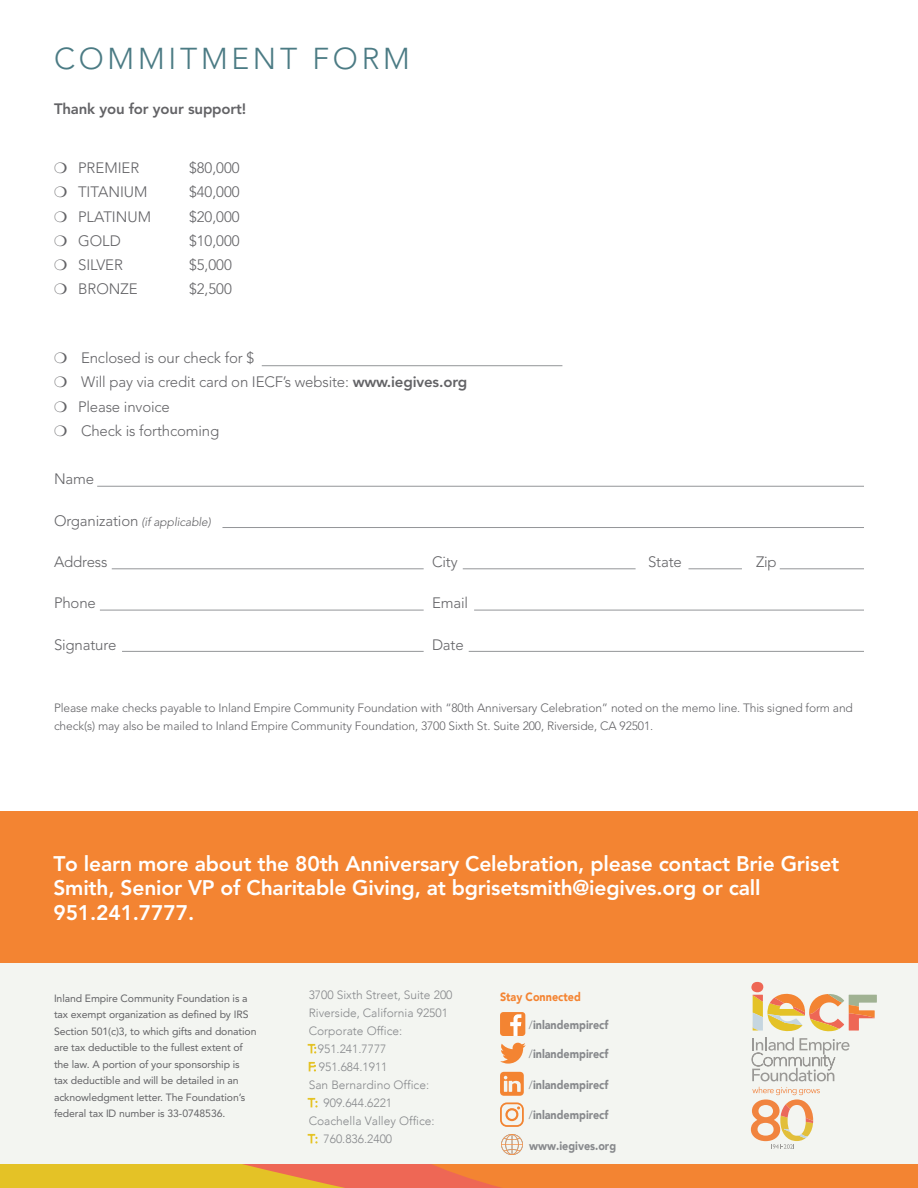
<style>
.page{position:relative;width:918px;height:1188px;background:#fff}
.page>*{position:absolute;margin:0;border:0;box-sizing:border-box;transform-origin:0 0}
.t1{font:300 30px "Avenir LT Std";letter-spacing:.125em;color:#4b7b84}
.t2{font:800 21px/24.6px "Avenir LT Std";letter-spacing:-.01em;color:#fff}
.t3{font:300 15px/24.3px "Avenir LT Std";letter-spacing:-.01em;color:#636366}
.t4{font:800 15px "Avenir LT Std";letter-spacing:-.01em;color:#636366}
.t5{font:300 12px/18px "Avenir LT Std";letter-spacing:-.01em;color:#636366}
.t6{font:300 12px/18px "Avenir";color:#87898c}
.t7{font:900 12px "Avenir";color:#87898c;scale:.9 1}
.t8{font:italic 300 12px "Avenir LT Std";letter-spacing:-.01em;color:#636366}
.t9{font:900 12px "Avenir";color:#888a8d;scale:.9 1}
.t10{font:900 12px "Avenir";color:#f38432;scale:.9 1}
.t11{font:10.5px/16.5px "Avenir LT Std";letter-spacing:-.01em;color:#636366}
.s1{font-weight:800}
.s2{font-style:normal;font-size:15px}
.s3{color:#e4c226}
.s4{color:#e5c325}
.s5{font-weight:400}
</style>
<div class="page">
<div style="left:0;top:962px;width:918px;height:214px;background:#f3f5f1"></div>
<svg style="left:751px;top:982px;width:126px;height:99px"></svg>
<svg style="left:751px;top:1087px;width:69px;height:62px"></svg>
<div style="left:0;top:811px;width:918px;height:151px;background:#f38432"></div>
<svg style="left:0;top:1164px;width:918px;height:24px;background:#ed9234"></svg>
<hr style="left:262px;top:365px;width:300px;height:1px;background:#939598">
<hr style="left:97px;top:486px;width:767px;height:1px;background:#939598">
<hr style="left:222px;top:527px;width:642px;height:1px;background:#939598">
<hr style="left:780px;top:568px;width:84px;height:1px;background:#939598">
<hr style="left:688px;top:568px;width:54px;height:1px;background:#939598">
<hr style="left:463px;top:568px;width:173px;height:1px;background:#939598">
<hr style="left:112px;top:568px;width:312px;height:1px;background:#939598">
<hr style="left:474px;top:610px;width:390px;height:1px;background:#939598">
<hr style="left:100px;top:610px;width:324px;height:1px;background:#939598">
<hr style="left:469px;top:651px;width:395px;height:1px;background:#939598">
<hr style="left:122px;top:651px;width:302px;height:1px;background:#939598">
<svg style="left:500px;top:1043px;width:26px;height:21px"></svg>
<svg style="left:500px;top:1072px;width:24px;height:24px"></svg>
<div style="left:500px;top:1012px;width:25px;height:24px;background:#f38432;border-radius:3px"></div>
<svg style="left:510px;top:1014px;width:11px;height:22px"></svg>
<div style="left:500px;top:1102px;width:24px;height:25px;border:2px solid #f28431;border-radius:6px"></div>
<div style="left:505px;top:1108px;width:13px;height:13px;border:2px solid #f28431;border-radius:50%"></div>
<img style="left:501px;top:1134px;width:22px;height:21px">
<h1 class="t1" style="left:54px;top:41px;width:357px">COMMITMENT FORM</h1>
<h3 class="t4" style="left:54px;top:100px;width:194px">Thank you for your support!</h3>
<h3 class="t3" style="left:78px;top:156px;width:63px">PREMIER</h3>
<h3 class="t3" style="left:189px;top:156px;width:52px">$80,000</h3>
<h3 class="t3" style="left:78px;top:180px;width:71px">TITANIUM</h3>
<h3 class="t3" style="left:189px;top:180px;width:52px">$40,000</h3>
<h3 class="t3" style="left:78px;top:204px;width:75px">PLATINUM</h3>
<h3 class="t3" style="left:189px;top:204px;width:52px">$20,000</h3>
<h3 class="t3" style="left:78px;top:229px;width:44px">GOLD</h3>
<h3 class="t3" style="left:189px;top:229px;width:52px">$10,000</h3>
<h3 class="t3" style="left:78px;top:253px;width:47px">SILVER</h3>
<h3 class="t3" style="left:189px;top:253px;width:44px">$5,000</h3>
<h3 class="t3" style="left:78px;top:277px;width:61px">BRONZE</h3>
<h3 class="t3" style="left:189px;top:277px;width:44px">$2,500</h3>
<h3 class="t3" style="left:78px;top:346px;width:391px">Enclosed is our check for $<br>Will pay via credit card on IECF’s website: <span class="s1">www.iegives.org<br></span>Please invoice<br>Check is forthcoming</h3>
<h3 class="t3" style="left:54px;top:467px;width:42px">Name</h3>
<p class="t8" style="left:54px;top:515px;width:158px"><span class="s2">Organization</span> (if applicable)</p>
<h3 class="t3" style="left:54px;top:550px;width:55px">Address</h3>
<h3 class="t3" style="left:432px;top:550px;width:27px">City</h3>
<h3 class="t3" style="left:648px;top:550px;width:35px">State</h3>
<h3 class="t3" style="left:756px;top:550px;width:22px">Zip</h3>
<h3 class="t3" style="left:54px;top:591px;width:43px">Phone</h3>
<h3 class="t3" style="left:432px;top:591px;width:38px">Email</h3>
<h3 class="t3" style="left:54px;top:632px;width:64px">Signature</h3>
<h3 class="t3" style="left:432px;top:632px;width:33px">Date</h3>
<p class="t5" style="left:54px;top:699px;width:800px">Please make checks payable to Inland Empire Community Foundation with “80th Anniversary Celebration” noted on the memo line. This signed form and check(s) may also be mailed to Inland Empire Community Foundation, 3700 Sixth St. Suite 200, Riverside, CA 92501.</p>
<h2 class="t2" style="left:53px;top:851px;width:788px">To learn more about the 80th Anniversary Celebration, please contact Brie Griset<br>Smith, Senior VP of Charitable Giving, at bgrisetsmith@iegives.org or call<br>951.241.7777.</h2>
<p class="t6" style="left:308px;top:986px;width:146px">3700 Sixth Street, Suite 200<br>Riverside, California 92501<br>Corporate Office:<br><span class="s3">T:</span> 951.241.7777<br><span class="s3">F:</span> 951.684.1911<br>San Bernardino Office:<br><span class="s4">T:</span> 909.644.6221<br>Coachella Valley Office:<br><span class="s4">T:</span> 760.836.2400</p>
<p class="t11" style="left:54px;top:990px;width:195px">Inland Empire Community Foundation is a</p>
<p class="t10" style="left:500px;top:987px;width:91px">Stay Connected</p>
<p class="t11" style="left:54px;top:1007px;width:204px">tax exempt organization as defined by IRS Section 501(c)3, to which gifts and donation are tax deductible to the fullest extent of the law. A portion of your sponsorship is tax deductible and will be detailed in an acknowledgment letter. The Foundation’s federal tax ID number is 33-0748536.</p>
<p class="t7" style="left:529px;top:1014px;width:90px"><span class="s5">/</span>inlandempirecf</p>
<p class="t7" style="left:529px;top:1044px;width:90px"><span class="s5">/</span>inlandempirecf</p>
<p class="t7" style="left:529px;top:1074px;width:90px"><span class="s5">/</span>inlandempirecf</p>
<p class="t7" style="left:529px;top:1105px;width:90px"><span class="s5">/</span>inlandempirecf</p>
<p class="t9" style="left:529px;top:1135px;width:98px">www.iegives.org</p>
</div>
